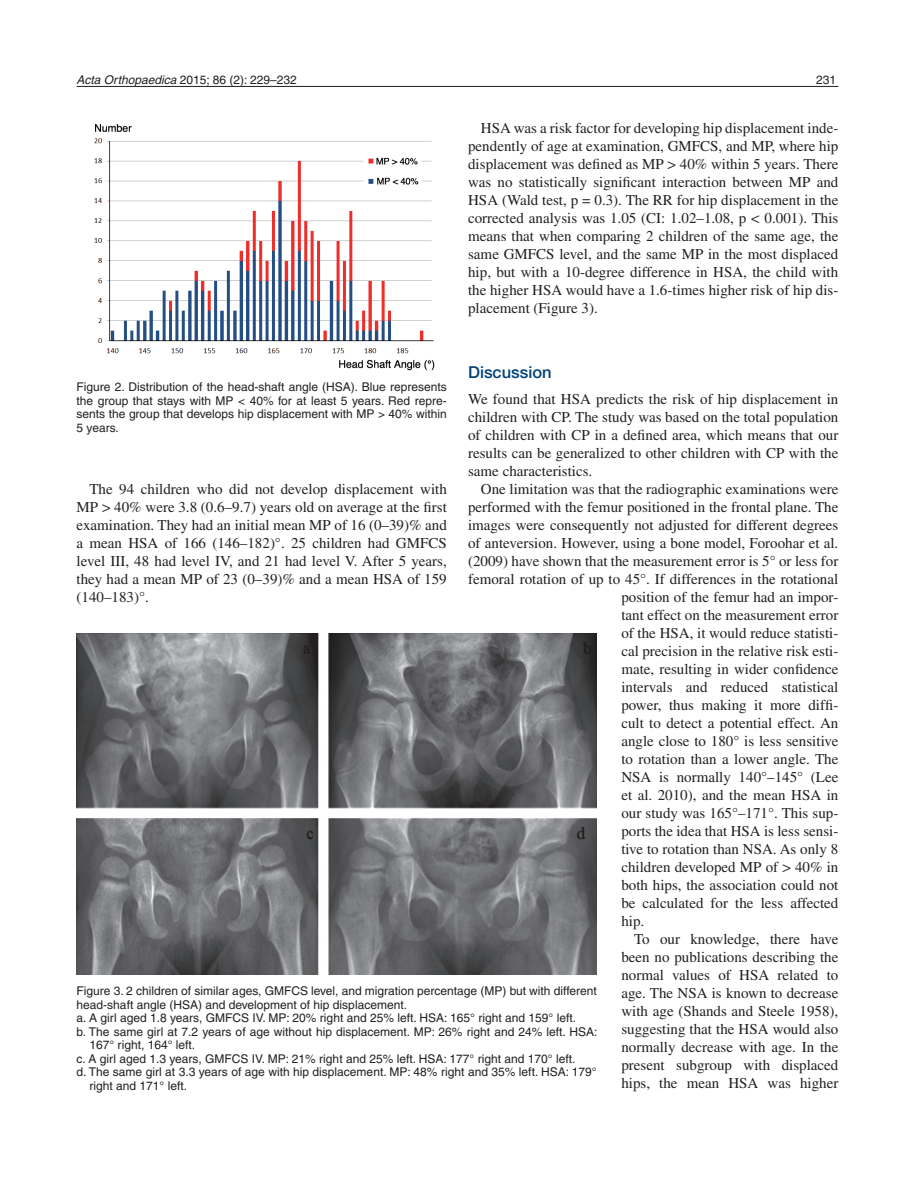
<style>
.page{position:relative;width:915px;height:1191px;background:#fff}
.page>*{position:absolute;margin:0;border:0;box-sizing:border-box;transform-origin:0 0}
.t1{font:500 16.5px "Helvetica Neue LTW1 G";color:#004279}
.t2{font:15px/18px "Times";color:#231f20;text-align:justify}
.t3{font:12px/13.5px "Helvetica";color:#231f20;text-align:justify}
.s1{font-style:italic}
</style>
<div class="page">
<hr style="left:77px;top:86px;width:761px;height:1px;background:#231f20">
<img style="left:77px;top:634px;width:519px;height:340px">
<img style="left:94px;top:124px;width:341px;height:247px">
<p class="t3" style="left:77px;top:73px;width:222px"><span class="s1">Acta Orthopaedica</span> 2015; 86 (2): 229–232</p>
<p class="t3" style="left:816px;top:73px;width:22px">231</p>
<p class="t2" style="left:468px;top:119px;width:371px;text-indent:13px">HSA was a risk factor for developing hip displacement inde&shy;pendently of age at examination, GMFCS, and MP, where hip displacement was defined as MP &gt; 40% within 5 years. There was no statistically significant interaction between MP and HSA (Wald test, p = 0.3). The RR for hip displacement in the corrected analysis was 1.05 (CI: 1.02–1.08, p &lt; 0.001). This means that when comparing 2 children of the same age, the same GMFCS level, and the same MP in the most displaced hip, but with a 10-degree difference in HSA, the child with the higher HSA would have a 1.6-times higher risk of hip dis&shy;placement (Figure 3).</p>
<p class="t1" style="left:468px;top:362px;width:85px">Discussion</p>
<p class="t2" style="left:468px;top:389px;width:371px">We found that HSA predicts the risk of hip displacement in children with CP. The study was based on the total population of children with CP in a defined area, which means that our results can be generalized to other children with CP with the same characteristics.</p>
<p class="t2" style="left:468px;top:479px;width:371px;text-indent:13px">One limitation was that the radiographic examinations were performed with the femur positioned in the frontal plane. The images were consequently not adjusted for different degrees of anteversion. However, using a bone model, Foroohar et al. (2009) have shown that the measurement error is 5° or less for femoral rotation of up to 45°. If differences in the rotational</p>
<p class="t3" style="left:77px;top:380px;width:371px">Figure 2. Distribution of the head-shaft angle (HSA). Blue represents the group that stays with MP &lt; 40% for at least 5 years. Red repre&shy;sents the group that develops hip displacement with MP &gt; 40% within 5 years.</p>
<p class="t2" style="left:77px;top:479px;width:371px;text-indent:13px">The 94 children who did not develop displacement with MP &gt; 40% were 3.8 (0.6–9.7) years old on average at the first examination. They had an initial mean MP of 16 (0–39)% and a mean HSA of 166 (146–182)°. 25 children had GMFCS level III, 48 had level IV, and 21 had level V. After 5 years, they had a mean MP of 23 (0–39)% and a mean HSA of 159 (140–183)°.</p>
<p class="t2" style="left:621px;top:587px;width:218px">position of the femur had an impor&shy;tant effect on the measurement error of the HSA, it would reduce statisti&shy;cal precision in the relative risk esti&shy;mate, resulting in wider confidence intervals and reduced statistical power, thus making it more diffi&shy;cult to detect a potential effect. An angle close to 180° is less sensitive to rotation than a lower angle. The NSA is normally 140°–145° (Lee et al. 2010), and the mean HSA in our study was 165°–171°. This sup&shy;ports the idea that HSA is less sensi&shy;tive to rotation than NSA. As only 8 children developed MP of &gt; 40% in both hips, the association could not be calculated for the less affected hip.</p>
<p class="t2" style="left:621px;top:929px;width:218px;text-indent:13px">To our knowledge, there have been no publications describing the normal values of HSA related to age. The NSA is known to decrease with age (Shands and Steele 1958), suggesting that the HSA would also normally decrease with age. In the present subgroup with displaced hips, the mean HSA was higher</p>
<p class="t3" style="left:77px;top:984px;width:521px">Figure 3. 2 children of similar ages, GMFCS level, and migration percentage (MP) but with different</p>
<p class="t3" style="left:77px;top:997px;width:332px">head-shaft angle (HSA) and development of hip displacement.</p>
<p class="t3" style="left:77px;top:1011px;width:501px">a. A girl aged 1.8 years, GMFCS IV. MP: 20% right and 25% left. HSA: 165° right and 159° left.</p>
<p class="t3" style="left:77px;top:1024px;width:522px">b. The same girl at 7.2 years of age without hip displacement. MP: 26% right and 24% left. HSA:</p>
<p class="t3" style="left:89px;top:1038px;width:107px">167° right, 164° left.</p>
<p class="t3" style="left:77px;top:1051px;width:500px">c. A girl aged 1.3 years, GMFCS IV. MP: 21% right and 25% left. HSA: 177° right and 170° left.</p>
<p class="t3" style="left:77px;top:1065px;width:521px">d. The same girl at 3.3 years of age with hip displacement. MP: 48% right and 35% left. HSA: 179°</p>
<p class="t3" style="left:89px;top:1078px;width:99px">right and 171° left.</p>
</div>
